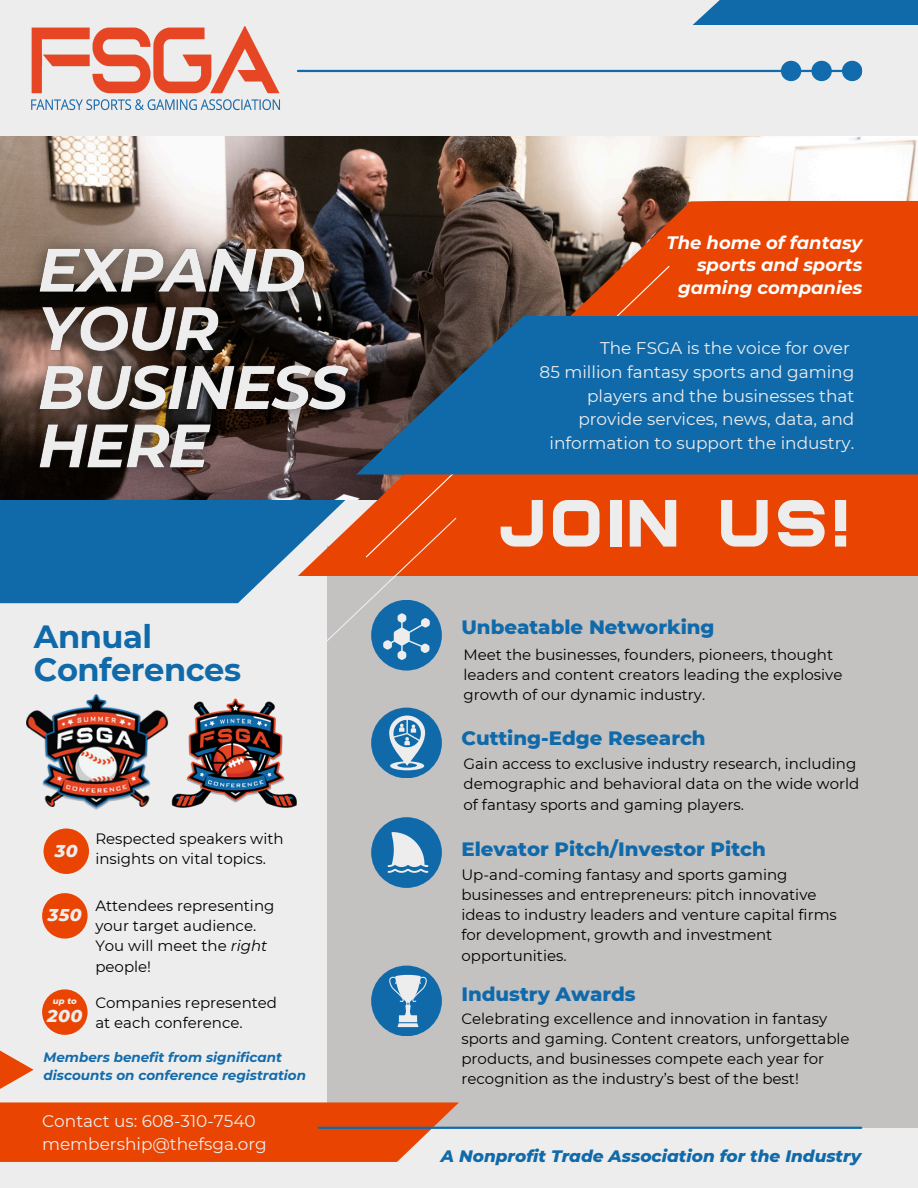
<style>
.page{position:relative;width:918px;height:1188px;background:#ededed}
.page>*{position:absolute;margin:0;border:0;box-sizing:border-box;transform-origin:0 0}
.t1{font:66.45px "Summit Bold Solid";letter-spacing:.015em;color:#ededed}
.t2{font:700 32.1px/32.7px "Montserrat";letter-spacing:-.015em;color:#106aaa}
.t3{font:800 19.8px "Montserrat";color:#106aaa}
.t4{font:italic 700 18px/22.5px "Montserrat";color:#fff;text-align:right}
.t5{font:italic 800 17.55px "Montserrat";letter-spacing:.015em;color:#ededed}
.t6{font:16.95px/23.7px "Montserrat";color:#ededed;text-align:right}
.t7{font:italic 800 16.95px "Montserrat";color:#106aaa}
.t8{font:15px/20.2px "Montserrat";color:#000}
.t9{font:italic 700 13.5px/18px "Montserrat";color:#126bac}
.t10{font:italic 800 8.55px "Montserrat";color:#ededed}
.s1{font-style:italic}
</style>
<div class="page">
<div style="left:327px;top:546px;width:591px;height:582px;background:#c4c1c1"></div>
<div style="left:0;top:499px;width:298px;height:104px;background:#106aaa"></div>
<img style="left:0;top:136px;width:918px;height:363px">
<svg style="left:298px;top:201px;width:620px;height:375px;background:#c44816"></svg>
<div style="left:692px;top:0;width:226px;height:25px;background:#106aaa"></div>
<svg style="left:365px;top:265px;width:306px;height:294px;background:#b44213"></svg>
<svg style="left:374px;top:316px;width:544px;height:159px;background:#16639a"></svg>
<hr style="left:298px;top:70px;width:563px;height:2px;background:#126bac">
<svg style="left:781px;top:61px;width:81px;height:20px"></svg>
<img style="left:26px;top:694px;width:138px;height:116px">
<div style="left:44px;top:829px;width:45px;height:45px;background:#e94401;border-radius:50%"></div>
<div style="left:42px;top:893px;width:46px;height:46px;background:#e94401;border-radius:50%"></div>
<div style="left:42px;top:989px;width:46px;height:46px;background:#e94401;border-radius:50%"></div>
<svg style="left:0;top:1102px;width:459px;height:60px;background:#e85012"></svg>
<hr style="left:319px;top:1127px;width:542px;height:2px;background:#126bac">
<img style="left:164px;top:698px;width:133px;height:110px">
<svg style="left:0;top:1050px;width:34px;height:53px"></svg>
<div style="left:371px;top:817px;width:71px;height:71px;background:#106aaa;border-radius:50%"></div>
<svg style="left:388px;top:832px;width:40px;height:41px"></svg>
<div style="left:371px;top:708px;width:71px;height:70px;background:#106aaa;border-radius:50%"></div>
<svg style="left:247px;top:517px;width:210px;height:253px"></svg>
<div style="left:371px;top:966px;width:71px;height:70px;background:#106aaa;border-radius:50%"></div>
<svg style="left:389px;top:975px;width:37px;height:52px"></svg>
<img style="left:31px;top:26px;width:249px;height:85px">
<img style="left:14px;top:225px;width:360px;height:270px">
<p class="t2" style="left:34px;top:620px;width:209px">Annual<br>Conferences</p>
<p class="t5" style="left:55px;top:840px;width:24px">30</p>
<p class="t8" style="left:95px;top:829px;width:190px">Respected speakers with insights on vital topics.</p>
<h3 class="t5" style="left:48px;top:904px;width:35px">350</h3>
<h4 class="t10" style="left:53px;top:996px;width:26px">up to</h4>
<p class="t5" style="left:47px;top:1005px;width:37px">200</p>
<h3 class="t8" style="left:95px;top:895px;width:181px">Attendees representing your target audience.<br>You will meet the <span class="s1">right </span>people!</h3>
<p class="t8" style="left:95px;top:992px;width:183px">Companies represented at each conference.</p>
<h2 class="t9" style="left:44px;top:1048px;width:264px">Members benefit from significant discounts on conference registration</h2>
<p class="t6" style="left:42px;top:1109px;width:226px;text-align:left">Contact us: 608-310-7540 membership@thefsga.org</p>
<h3 class="t4" style="left:667px;top:231px;width:197px">The home of fantasy sports and sports gaming companies</h3>
<p class="t6" style="left:540px;top:336px;width:316px">The FSGA is the voice for over<br>85 million fantasy sports and gaming players and the businesses that provide services, news, data, and information to support the industry.</p>
<p class="t1" style="left:501px;top:497px;width:355px">JOIN US!</p>
<p class="t3" style="left:461px;top:615px;width:255px">Unbeatable Networking</p>
<p class="t8" style="left:464px;top:644px;width:380px">Meet the businesses, founders, pioneers, thought leaders and content creators leading the explosive growth of our dynamic industry.</p>
<h1 class="t3" style="left:461px;top:726px;width:246px">Cutting-Edge Research</h1>
<p class="t8" style="left:464px;top:754px;width:397px">Gain access to exclusive industry research, including demographic and behavioral data on the wide world of fantasy sports and gaming players.</p>
<h3 class="t3" style="left:461px;top:837px;width:306px">Elevator Pitch/Investor Pitch</h3>
<h6 class="t8" style="left:461px;top:864px;width:377px">Up-and-coming fantasy and sports gaming businesses and entrepreneurs: pitch innovative ideas to industry leaders and venture capital firms for development, growth and investment opportunities.</h6>
<p class="t3" style="left:461px;top:981px;width:176px">Industry Awards</p>
<p class="t8" style="left:461px;top:1008px;width:390px">Celebrating excellence and innovation in fantasy sports and gaming. Content creators, unforgettable products, and businesses compete each year for recognition as the industry’s best of the best!</p>
<p class="t7" style="left:441px;top:1146px;width:422px">A Nonprofit Trade Association for the Industry</p>
</div>
